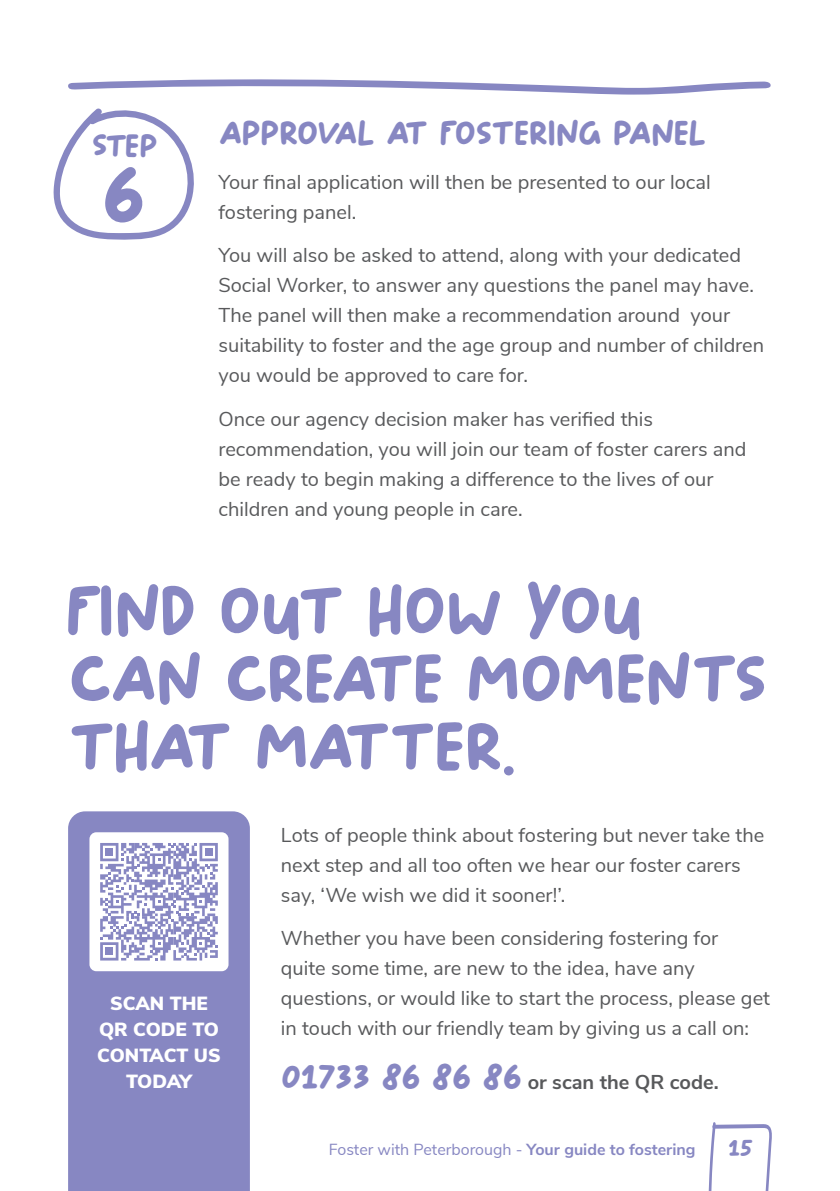
<style>
.page{position:relative;width:840px;height:1191px;background:#fff}
.page>*{position:absolute;margin:0;border:0;box-sizing:border-box;transform-origin:0 0}
.t1{font:72px/68px "SA Long Beach";letter-spacing:-.04em;color:#8787c2}
.t2{font:36px "SA Long Beach";letter-spacing:-.04em;color:#8787c2}
.t3{font:34px "SA Long Beach";color:#8787c2}
.t4{font:24px "SA Long Beach";color:#8787c2}
.t5{font:20px/30px "Nunito Sans";color:#58595b}
.t6{font:700 20px "Nunito Sans";color:#58595b}
.t7{font:900 19px/26px "Nunito Sans";color:#fff;text-align:center}
.t8{font:16px "Nunito Sans";color:#8787c2}
.s1{font-family:"SA Long Beach";font-weight:400;font-size:36px;color:#8787c2}
.s2{font-weight:700}
</style>
<div class="page">
<svg style="left:708px;top:1122px;width:63px;height:69px"></svg>
<svg style="left:68px;top:79px;width:702px;height:16px"></svg>
<div style="left:68px;top:811px;width:182px;height:380px;background:#8787c2"></div>
<div style="left:89px;top:832px;width:139px;height:139px;background:#fff;border-radius:7px"></div>
<svg style="left:100px;top:843px;width:118px;height:117px"></svg>
<div style="left:105px;top:848px;width:8px;height:8px;background:#8787c2"></div>
<div style="left:205px;top:848px;width:7px;height:8px;background:#8787c2"></div>
<div style="left:105px;top:947px;width:8px;height:8px;background:#8787c2"></div>
<svg style="left:53px;top:108px;width:141px;height:132px"></svg>
<h3 class="t3" style="left:92px;top:122px;width:68px;rotate:1deg">STEP</h3>
<h2 class="t2" style="left:218px;top:109px;width:489px">APPROVAL AT FOSTERING PANEL</h2>
<p class="t5" style="left:218px;top:165px;width:493px">Your final application will then be presented to our local fostering panel.</p>
<p class="t5" style="left:218px;top:239px;width:546px">You will also be asked to attend, along with your dedicated Social Worker, to answer any questions the panel may have.<br>The panel will then make a recommendation around your suitability to foster and the age group and number of children you would be approved to care for.</p>
<p class="t5" style="left:218px;top:403px;width:529px">Once our agency decision maker has verified this recommendation, you will join our team of foster carers and be ready to begin making a difference to the lives of our children and young people in care.</p>
<h1 class="t1" style="left:68px;top:574px;width:700px">FIND OUT HOW YOU<br>CAN CREATE MOMENTS<br>THAT MATTER.</h1>
<p class="t7" style="left:97px;top:989px;width:125px">SCAN THE<br>QR CODE TO<br>CONTACT US<br>TODAY</p>
<p class="t5" style="left:281px;top:818px;width:484px">Lots of people think about fostering but never take the next step and all too often we hear our foster carers say, ‘We wish we did it sooner!’.</p>
<p class="t5" style="left:281px;top:922px;width:490px">Whether you have been considering fostering for<br>quite some time, are new to the idea, have any questions, or would like to start the process, please get in touch with our friendly team by giving us a call on:</p>
<p class="t6" style="left:281px;top:1067px;width:439px"><span class="s1">01733 86 86 86</span> or scan the QR code.</p>
<p class="t8" style="left:328px;top:1137px;width:368px">Foster with Peterborough - <span class="s2">Your guide to fostering</span></p>
<p class="t4" style="left:727px;top:1131px;width:27px">15</p>
</div>
